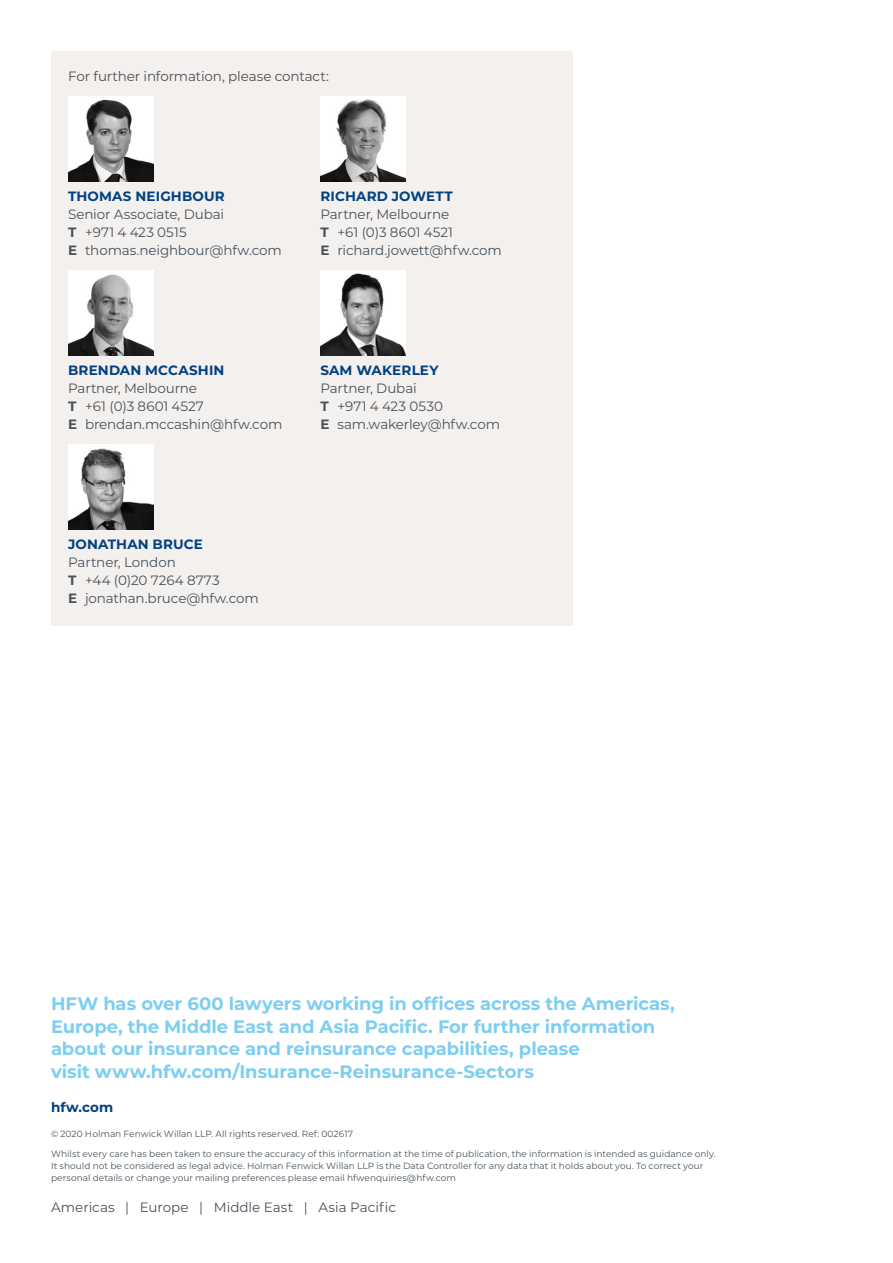
<style>
.page{position:relative;width:893px;height:1263px;background:#fff}
.page>*{position:absolute;margin:0;border:0;box-sizing:border-box;transform-origin:0 0}
.t1{font:700 18px/22.5px "Montserrat";letter-spacing:-.005em;color:#7dcef1}
.t2{font:13.5px/18px "Montserrat";letter-spacing:-.01em;color:#48525a}
.t3{font:700 13.5px "Montserrat";letter-spacing:.015em;color:#004181}
.t4{font:9px/12px "Montserrat";letter-spacing:.005em;color:#48525a}
.s1{font-weight:700}
</style>
<div class="page">
<div style="left:51px;top:51px;width:522px;height:574px;background:#f4f0ee"></div>
<img style="left:68px;top:96px;width:85px;height:85px">
<img style="left:68px;top:270px;width:85px;height:85px">
<img style="left:68px;top:444px;width:85px;height:85px">
<img style="left:320px;top:96px;width:85px;height:85px">
<img style="left:320px;top:270px;width:85px;height:85px">
<h2 class="t2" style="left:68px;top:67px;width:262px">For further information, please contact:</h2>
<h2 class="t3" style="left:68px;top:187px;width:158px">THOMAS NEIGHBOUR</h2>
<h2 class="t2" style="left:68px;top:205px;width:215px">Senior Associate, Dubai<br><span class="s1">T</span> +971 4 423 0515<br><span class="s1">E</span> thomas.neighbour@hfw.com</h2>
<h2 class="t3" style="left:320px;top:187px;width:134px">RICHARD JOWETT</h2>
<h2 class="t2" style="left:320px;top:205px;width:183px">Partner, Melbourne<br><span class="s1">T</span> +61 (0)3 8601 4521<br><span class="s1">E</span> richard.jowett@hfw.com</h2>
<h2 class="t3" style="left:68px;top:361px;width:158px">BRENDAN MCCASHIN</h2>
<h2 class="t2" style="left:68px;top:379px;width:216px">Partner, Melbourne<br><span class="s1">T</span> +61 (0)3 8601 4527<br><span class="s1">E</span> brendan.mccashin@hfw.com</h2>
<h2 class="t3" style="left:320px;top:361px;width:120px">SAM WAKERLEY</h2>
<h2 class="t2" style="left:320px;top:379px;width:181px">Partner, Dubai<br><span class="s1">T</span> +971 4 423 0530<br><span class="s1">E</span> sam.wakerley@hfw.com</h2>
<h2 class="t3" style="left:68px;top:535px;width:136px">JONATHAN BRUCE</h2>
<h2 class="t2" style="left:68px;top:553px;width:192px">Partner, London<br><span class="s1">T</span> +44 (0)20 7264 8773<br><span class="s1">E</span> jonathan.bruce@hfw.com</h2>
<p class="t1" style="left:51px;top:991px;width:625px">HFW has over 600 lawyers working in offices across the Americas, Europe, the Middle East and Asia Pacific. For further information about our insurance and reinsurance capabilities, please<br>visit www.hfw.com/Insurance-Reinsurance-Sectors</p>
<h2 class="t3" style="left:51px;top:1097px;width:64px">hfw.com</h2>
<p class="t4" style="left:51px;top:1127px;width:304px">© 2020 Holman Fenwick Willan LLP. All rights reserved. Ref: 002617</p>
<p class="t4" style="left:51px;top:1148px;width:666px">Whilst every care has been taken to ensure the accuracy of this information at the time of publication, the information is intended as guidance only.<br>It should not be considered as legal advice. Holman Fenwick Willan LLP is the Data Controller for any data that it holds about you. To correct your personal details or change your mailing preferences please email hfwenquiries@hfw.com</p>
<h2 class="t2" style="left:51px;top:1198px;width:347px">Americas | Europe | Middle East | Asia Pacific</h2>
</div>
